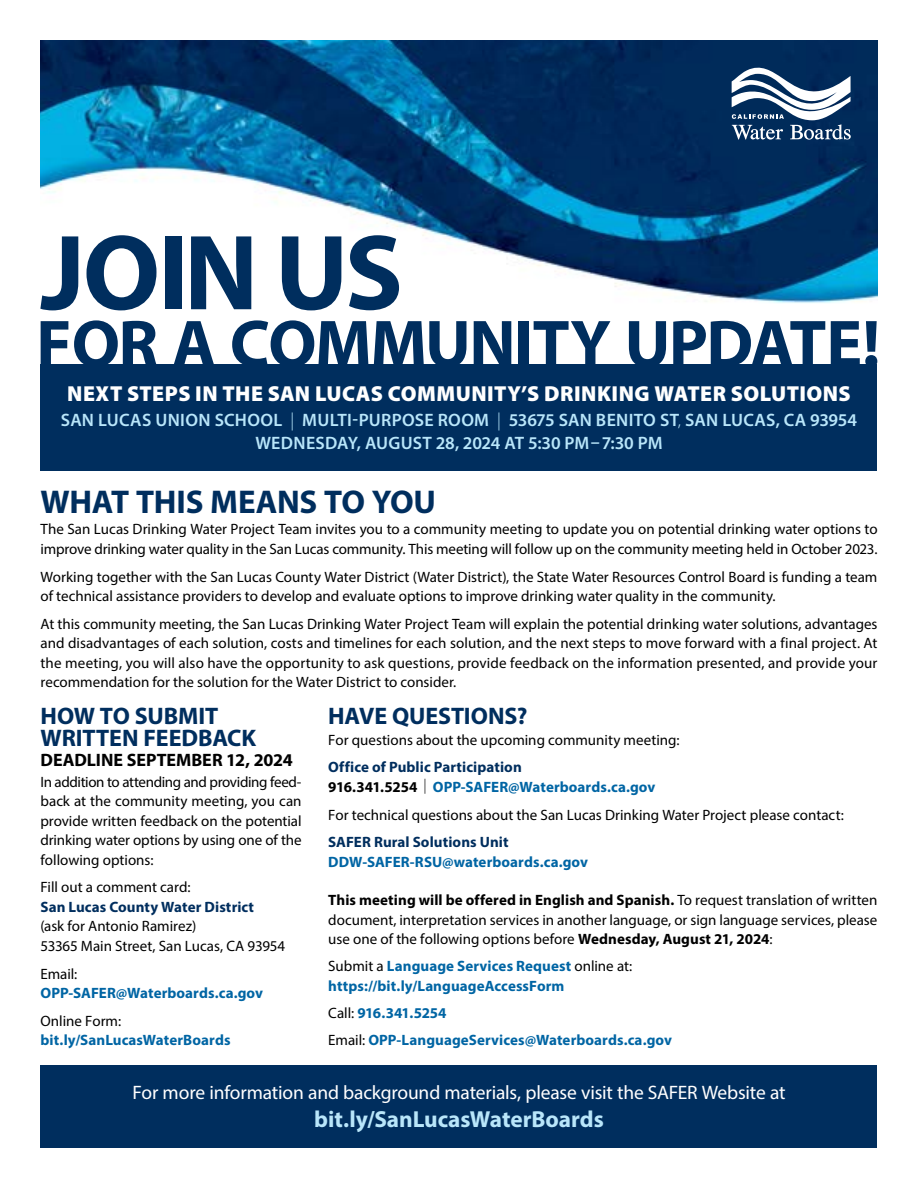
<style>
.page{position:relative;width:918px;height:1188px;background:#fff}
.page>*{position:absolute;margin:0;border:0;box-sizing:border-box;transform-origin:0 0}
.H1_Title01{font:700 108px "Myriad Pro";letter-spacing:-.03em;color:#002e5e}
.H1_Title02{font:700 67.5px "Myriad Pro";letter-spacing:-.025em;color:#002e5e}
.H3_Level01{font:700 33px "Myriad Pro";letter-spacing:-.005em;color:#002e5e}
.H4_Level02{font:700 24px/22.5px "Myriad Pro";letter-spacing:-.005em;color:#002e5e}
.H4_Level03{font:700 24px "Myriad Pro";letter-spacing:-.005em;color:#002e5e}
.P_Text06{font:700 23.25px "Myriad Pro";letter-spacing:-.005em;color:#b9e6fa}
.H2_Subtitle01{font:900 21.75px "Myriad Pro";letter-spacing:.02em;color:#fff}
.P_Text05{font:19.5px "Myriad Pro";letter-spacing:-.01em;color:#fff}
.H2_Subtitle02{font:600 18px/22.5px "Myriad Pro";letter-spacing:.015em;color:#b9e6fa;text-align:center}
.H5_Level01{font:700 18px "Myriad Pro";color:#000}
.P_Text01{font:15px/19.5px "Myriad Pro";letter-spacing:-.005em;color:#000;text-align:justify}
.P_Text03{font:15px/19.5px "Myriad Pro";color:#000;text-align:justify}
.P_Text02{font:700 15px/19.5px "Myriad Pro";letter-spacing:.005em;color:#0065a4}
.P_Text04{font:700 15px/19.5px "Myriad Pro";letter-spacing:.005em;color:#0065a4}
.P_Text02-2{font:15px/19.5px "Myriad Pro";color:#000}
.P_Text04-2{font:700 15px "Myriad Pro";letter-spacing:-.02em;color:#0065a4}
.s1{font-weight:300}
.s2{font-weight:700;color:#002e5e}
.s3{font-weight:400;color:#000}
.s4{color:#002e5e}
.s5{color:#000}
.s6{font-weight:300;color:#000}
.s7{font-weight:700}
</style>
<div class="page">
<img style="left:40px;top:40px;width:838px;height:325px">
<div style="left:40px;top:1065px;width:838px;height:83px;background:#002e5e"></div>
<div style="left:40px;top:365px;width:838px;height:106px;background:#002e5e"></div>
<svg style="left:732px;top:68px;width:119px;height:72px"></svg>
<h1 class="H1_Title01" style="left:40px;top:202px;width:364px">JOIN US</h1>
<h1 class="H1_Title02" style="left:36px;top:300px;width:846px">FOR A COMMUNITY UPDATE!</h1>
<h2 class="H2_Subtitle01" style="left:67px;top:379px;width:785px">NEXT STEPS IN THE SAN LUCAS COMMUNITY’S DRINKING WATER SOLUTIONS</h2>
<h2 class="H2_Subtitle02" style="left:61px;top:409px;width:798px">SAN LUCAS UNION SCHOOL <span class="s1">|</span> MULTI-PURPOSE ROOM <span class="s1">|</span> 53675 SAN BENITO ST<span class="s1">,</span> SAN LUCAS, CA 93954<br>WEDNESDAY, AUGUST 28, 2024 AT 5:30 PM– 7:30 PM</h2>
<h3 class="H3_Level01" style="left:40px;top:481px;width:397px">WHAT THIS MEANS TO YOU</h3>
<p class="P_Text01" style="left:40px;top:519px;width:839px">The San Lucas Drinking Water Project Team invites you to a community meeting to update you on potential drinking water options to improve drinking water quality in the San Lucas community. This meeting will follow up on the community meeting held in October 2023.</p>
<p class="P_Text01" style="left:40px;top:567px;width:839px">Working together with the San Lucas County Water District (Water District), the State Water Resources Control Board is funding a team of technical assistance providers to develop and evaluate options to improve drinking water quality in the community.</p>
<p class="P_Text01" style="left:40px;top:614px;width:839px">At this community meeting, the San Lucas Drinking Water Project Team will explain the potential drinking water solutions, advantages and disadvantages of each solution, costs and timelines for each solution, and the next steps to move forward with a final project. At the meeting, you will also have the opportunity to ask questions, provide feedback on the information presented, and provide your recommendation for the solution for the Water District to consider.</p>
<h4 class="H4_Level02" style="left:40px;top:704px;width:217px">HOW TO SUBMIT<br>WRITTEN FEEDBACK</h4>
<h5 class="H5_Level01" style="left:40px;top:748px;width:254px">DEADLINE SEPTEMBER 12, 2024</h5>
<p class="P_Text01" style="left:40px;top:772px;width:263px">In addition to attending and providing feed&shy;back at the community meeting, you can provide written feedback on the potential drinking water options by using one of the following options:</p>
<p class="P_Text02-2" style="left:40px;top:877px;width:246px">Fill out a comment card:<br><span class="s2">San Lucas County Water District<br></span>(ask for Antonio Ramirez)<br>53365 Main Street, San Lucas, CA 93954</p>
<p class="P_Text02" style="left:40px;top:963px;width:224px"><span class="s3">Email:<br></span>OPP-SAFER@Waterboards.ca.gov</p>
<p class="P_Text02" style="left:40px;top:1010px;width:192px"><span class="s3">Online Form: </span>bit.ly/SanLucasWaterBoards</p>
<h4 class="H4_Level03" style="left:328px;top:700px;width:201px">HAVE QUESTIONS?</h4>
<p class="P_Text01" style="left:328px;top:730px;width:353px">For questions about the upcoming community meeting:</p>
<p class="P_Text02" style="left:328px;top:757px;width:329px"><span class="s4">Office of Public Participation<br></span><span class="s5">916.341.5254</span> <span class="s6">|</span> OPP-SAFER@Waterboards.ca.gov</p>
<p class="P_Text01" style="left:328px;top:804px;width:517px">For technical questions about the San Lucas Drinking Water Project please contact:</p>
<p class="P_Text02" style="left:328px;top:832px;width:261px"><span class="s4">SAFER Rural Solutions Unit<br></span>DDW-SAFER-RSU@waterboards.ca.gov</p>
<p class="P_Text03" style="left:328px;top:890px;width:551px"><span class="s7">This meeting will be offered in English and Spanish.</span> To request translation of written document, interpretation services in another language, or sign language services, please use one of the following options before <span class="s7">Wednesday, August 21, 2024</span>:</p>
<p class="P_Text04" style="left:328px;top:956px;width:305px"><span class="s3">Submit a</span> Language Services Request <span class="s3">online at: </span>https://bit.ly/LanguageAccessForm</p>
<p class="P_Text04-2" style="left:328px;top:1003px;width:120px"><span class="s3">Call:</span> 916.341.5254</p>
<p class="P_Text04" style="left:328px;top:1029px;width:345px"><span class="s3">Email:</span> OPP-LanguageServices@Waterboards.ca.gov</p>
<p class="P_Text05" style="left:132px;top:1080px;width:655px">For more information and background materials, please visit the SAFER Website at</p>
<p class="P_Text06" style="left:314px;top:1104px;width:291px">bit.ly/SanLucasWaterBoards</p>
</div>
